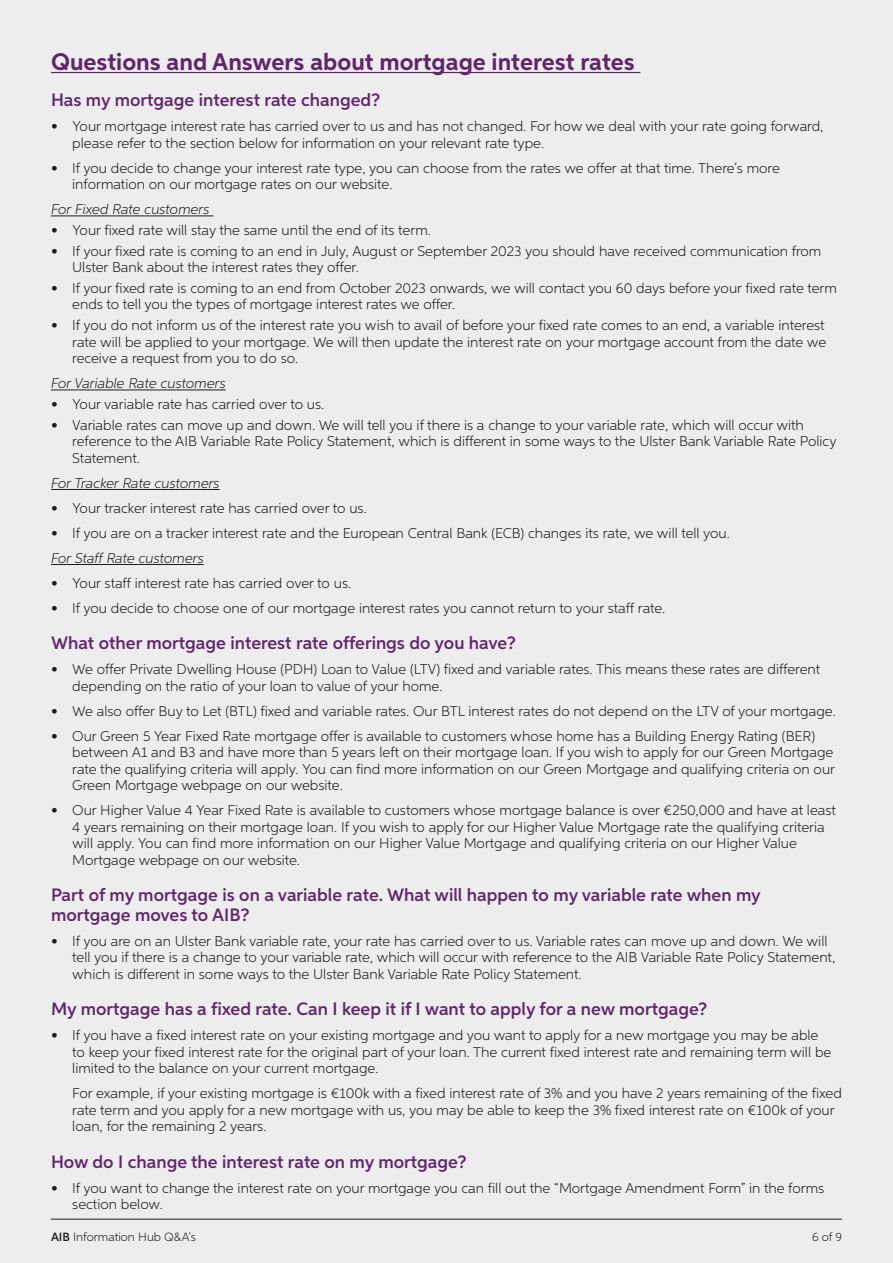
<style>
.page{position:relative;width:893px;height:1263px;background:#ededed}
.page>*{position:absolute;margin:0;border:0;box-sizing:border-box;transform-origin:0 0}
.Main_Heading{font:700 24px "Aspira";color:#61256d}
.Sub_Heading{font:600 18px/19.5px "Aspira";color:#61256d}
.body_copy{font:300 14.25px/16.5px "Aspira";color:#1d1d1b}
.body_copy-2{font:italic 300 14.25px "Aspira";color:#1d1d1b}
.t1{font:300 12px "Aspira";color:#1d1d1b}
.s1{font-weight:600}
</style>
<div class="page">
<hr style="left:51px;top:1219px;width:791px;height:1px;background:#1d1d1b">
<hr style="left:51px;top:72px;width:589px;height:1px;background:#61256d">
<hr style="left:51px;top:216px;width:162px;height:1px;background:#1d1d1b">
<hr style="left:51px;top:390px;width:175px;height:1px;background:#1d1d1b">
<hr style="left:51px;top:489px;width:169px;height:1px;background:#1d1d1b">
<hr style="left:51px;top:564px;width:153px;height:1px;background:#1d1d1b">
<p class="Main_Heading" style="left:51px;top:47px;width:585px">Questions and Answers about mortgage interest rates</p>
<p class="Sub_Heading" style="left:51px;top:90px;width:331px">Has my mortgage interest rate changed?</p>
<p class="body_copy" style="left:72px;top:118px;width:753px;text-indent:-21px">• Your mortgage interest rate has carried over to us and has not changed. For how we deal with your rate going forward, please refer to the section below for information on your relevant rate type.</p>
<p class="body_copy" style="left:72px;top:159px;width:709px;text-indent:-21px">• If you decide to change your interest rate type, you can choose from the rates we offer at that time. There’s more information on our mortgage rates on our website.</p>
<p class="body_copy-2" style="left:51px;top:201px;width:160px">For Fixed Rate customers</p>
<p class="body_copy" style="left:51px;top:221px;width:381px">• Your fixed rate will stay the same until the end of its term.</p>
<p class="body_copy" style="left:72px;top:242px;width:751px;text-indent:-21px">• If your fixed rate is coming to an end in July, August or September 2023 you should have received communication from<br>Ulster Bank about the interest rates they offer.</p>
<p class="body_copy" style="left:72px;top:279px;width:766px;text-indent:-21px">• If your fixed rate is coming to an end from October 2023 onwards, we will contact you 60 days before your fixed rate term ends to tell you the types of mortgage interest rates we offer.</p>
<p class="body_copy" style="left:72px;top:317px;width:755px;text-align:justify;text-indent:-21px">• If you do not inform us of the interest rate you wish to avail of before your fixed rate comes to an end, a variable interest rate will be applied to your mortgage. We will then update the interest rate on your mortgage account from the date we receive a request from you to do so.</p>
<p class="body_copy-2" style="left:51px;top:375px;width:176px">For Variable Rate customers</p>
<p class="body_copy" style="left:51px;top:395px;width:275px">• Your variable rate has carried over to us.</p>
<p class="body_copy" style="left:72px;top:416px;width:766px;text-indent:-21px">• Variable rates can move up and down. We will tell you if there is a change to your variable rate, which will occur with reference to the AIB Variable Rate Policy Statement, which is different in some ways to the Ulster Bank Variable Rate Policy<br>Statement.</p>
<p class="body_copy-2" style="left:51px;top:474px;width:170px">For Tracker Rate customers</p>
<p class="body_copy" style="left:51px;top:499px;width:317px">• Your tracker interest rate has carried over to us.</p>
<p class="body_copy" style="left:51px;top:524px;width:680px">• If you are on a tracker interest rate and the European Central Bank (ECB) changes its rate, we will tell you.</p>
<p class="body_copy-2" style="left:51px;top:549px;width:154px">For Staff Rate customers</p>
<p class="body_copy" style="left:51px;top:574px;width:302px">• Your staff interest rate has carried over to us.</p>
<p class="body_copy" style="left:51px;top:599px;width:616px">• If you decide to choose one of our mortgage interest rates you cannot return to your staff rate.</p>
<p class="Sub_Heading" style="left:51px;top:633px;width:467px">What other mortgage interest rate offerings do you have?</p>
<p class="body_copy" style="left:72px;top:661px;width:749px;text-indent:-21px">• We offer Private Dwelling House (PDH) Loan to Value (LTV) fixed and variable rates. This means these rates are different depending on the ratio of your loan to value of your home.</p>
<p class="body_copy" style="left:51px;top:702px;width:786px">• We also offer Buy to Let (BTL) fixed and variable rates. Our BTL interest rates do not depend on the LTV of your mortgage.</p>
<p class="body_copy" style="left:72px;top:727px;width:764px;text-indent:-21px">• Our Green 5 Year Fixed Rate mortgage offer is available to customers whose home has a Building Energy Rating (BER) between A1 and B3 and have more than 5 years left on their mortgage loan. If you wish to apply for our Green Mortgage rate the qualifying criteria will apply. You can find more information on our Green Mortgage and qualifying criteria on our Green Mortgage webpage on our website.</p>
<p class="body_copy" style="left:72px;top:802px;width:765px;text-indent:-21px">• Our Higher Value 4 Year Fixed Rate is available to customers whose mortgage balance is over €250,000 and have at least 4 years remaining on their mortgage loan. If you wish to apply for our Higher Value Mortgage rate the qualifying criteria will apply. You can find more information on our Higher Value Mortgage and qualifying criteria on our Higher Value Mortgage webpage on our website.</p>
<p class="Sub_Heading" style="left:51px;top:885px;width:711px">Part of my mortgage is on a variable rate. What will happen to my variable rate when my mortgage moves to AIB?</p>
<p class="body_copy" style="left:72px;top:932px;width:765px;text-indent:-21px">• If you are on an Ulster Bank variable rate, your rate has carried over to us. Variable rates can move up and down. We will tell you if there is a change to your variable rate, which will occur with reference to the AIB Variable Rate Policy Statement, which is different in some ways to the Ulster Bank Variable Rate Policy Statement.</p>
<p class="Sub_Heading" style="left:51px;top:999px;width:658px">My mortgage has a fixed rate. Can I keep it if I want to apply for a new mortgage?</p>
<p class="body_copy" style="left:72px;top:1027px;width:760px;text-indent:-21px">• If you have a fixed interest rate on your existing mortgage and you want to apply for a new mortgage you may be able to keep your fixed interest rate for the original part of your loan. The current fixed interest rate and remaining term will be limited to the balance on your current mortgage.</p>
<p class="body_copy" style="left:72px;top:1085px;width:771px">For example, if your existing mortgage is €100k with a fixed interest rate of 3% and you have 2 years remaining of the fixed rate term and you apply for a new mortgage with us, you may be able to keep the 3% fixed interest rate on €100k of your loan, for the remaining 2 years.</p>
<p class="Sub_Heading" style="left:51px;top:1152px;width:417px">How do I change the interest rate on my mortgage?</p>
<p class="body_copy" style="left:72px;top:1179px;width:753px;text-indent:-21px">• If you want to change the interest rate on your mortgage you can fill out the “Mortgage Amendment Form” in the forms section below.</p>
<p class="t1" style="left:51px;top:1229px;width:146px"><span class="s1">AIB</span> Information Hub Q&amp;A’s</p>
<p class="t1" style="left:812px;top:1229px;width:31px">6 of 9</p>
</div>
